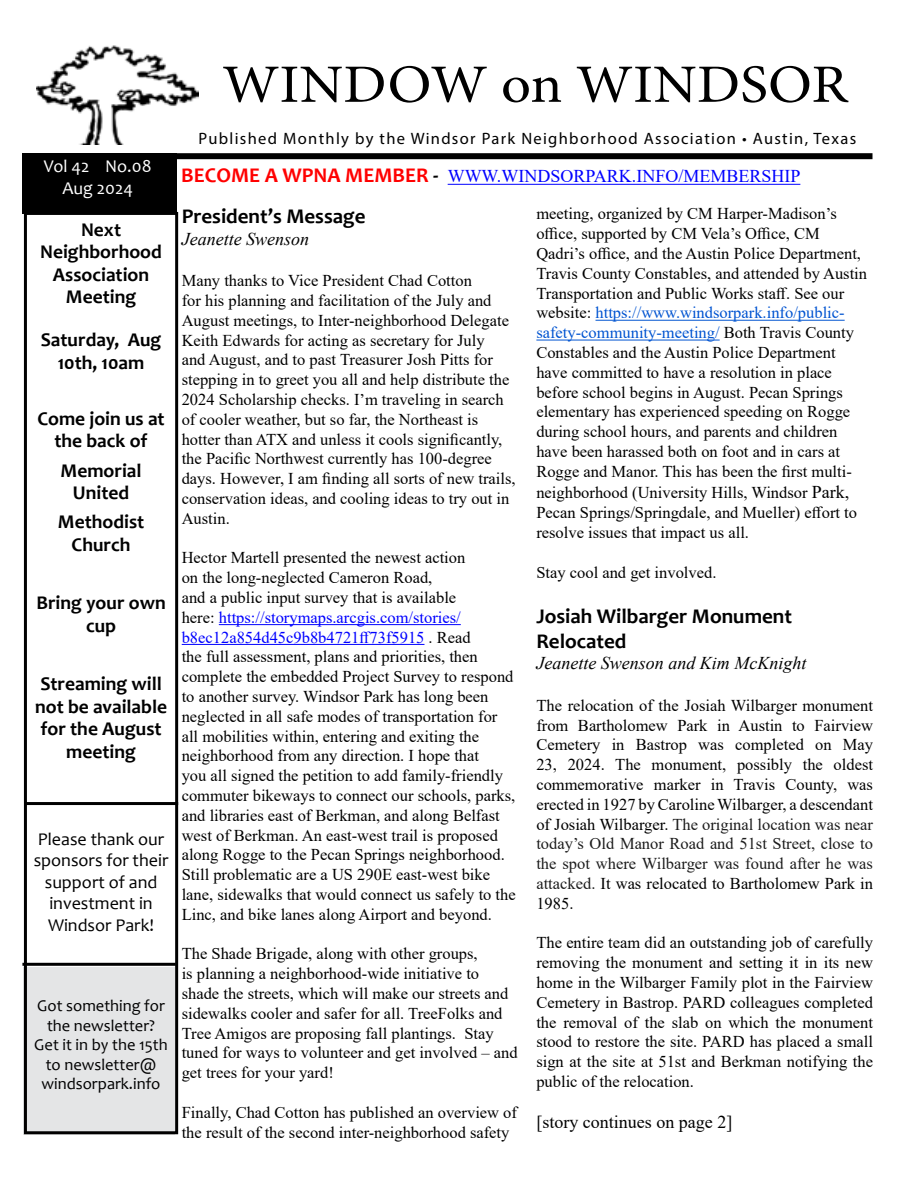
<style>
.page{position:relative;width:918px;height:1188px;background:#fff}
.page>*{position:absolute;margin:0;border:0;box-sizing:border-box;transform-origin:0 0}
.t1{font:54px "Minion Pro";color:#000;scale:1.09 1}
.t2{font:700 21px/25.2px "Candara";color:#000}
.t3{font:700 19.5px/22.5px "Candara";color:#000;text-align:center}
.t4{font:18px/21.6px "Candara";color:#000;text-align:center}
.t5{font:18px "Times New Roman";color:#00f}
.t6{font:italic 18px "Times New Roman";color:#000}
.t7{font:18px "Times New Roman";color:#000}
.t8{font:18px/21.6px "Candara";color:#fff;text-align:center}
.t9{font:16.5px/19.8px "Times New Roman";color:#000}
.t10{font:16.5px/19.5px "Candara";color:#000;text-align:center}
.t11{font:16.5px "Myriad Pro";letter-spacing:.08em;color:#000}
.s1{font-family:"Candara";font-weight:700;font-size:21px;color:#f00}
.s2{font-family:"Candara";font-weight:700;font-size:21px;color:#000}
.s3{color:#00f}
.s4{color:#0054d1}
.s5{font-size:18px}
.s6{color:#1d1d1d}
</style>
<div class="page">
<div style="left:168px;top:153px;width:705px;height:6px;background:#000"></div>
<div style="left:22px;top:153px;width:155px;height:60px;background:#000"></div>
<img style="left:36px;top:45px;width:162px;height:100px">
<svg style="left:22px;top:211px;width:157px;height:924px"></svg>
<hr style="left:25px;top:802px;width:153px;height:3px;background:#000">
<hr style="left:22px;top:963px;width:154px;height:3px;background:#000">
<hr style="left:448px;top:184px;width:352px;height:1px;background:#00f">
<hr style="left:219px;top:624px;width:242px;height:1px;background:#00f">
<hr style="left:182px;top:644px;width:242px;height:1px;background:#00f">
<hr style="left:596px;top:320px;width:249px;height:1px;background:#0054d1">
<hr style="left:536px;top:340px;width:184px;height:1px;background:#0054d1">
<p class="t8" style="left:44px;top:155px;width:109px">Vol 42 No.08<br>Aug 2024</p>
<p class="t3" style="left:40px;top:218px;width:123px">Next<br>Neighborhood<br>Association<br>Meeting</p>
<p class="t3" style="left:41px;top:328px;width:122px">Saturday, Aug<br>10th, 10am</p>
<p class="t3" style="left:37px;top:407px;width:129px">Come join us at the back of</p>
<p class="t3" style="left:61px;top:459px;width:82px">Memorial<br>United</p>
<p class="t3" style="left:58px;top:511px;width:88px">Methodist<br>Church</p>
<p class="t3" style="left:36px;top:592px;width:131px">Bring your own cup</p>
<p class="t3" style="left:35px;top:673px;width:133px">Streaming will not be available for the August meeting</p>
<p class="t4" style="left:34px;top:828px;width:136px">Please thank our sponsors for their support of and investment in<br>Windsor Park!</p>
<p class="t10" style="left:34px;top:995px;width:135px">Got something for the newsletter?<br>Get it in by the 15th to newsletter@ windsorpark.info</p>
<h1 class="t1" style="left:222px;top:48px;width:576px">WINDOW on WINDSOR</h1>
<p class="t11" style="left:199px;top:129px;width:659px">Published Monthly by the Windsor Park Neighborhood Association • Austin, Texas</p>
<p class="t5" style="left:181px;top:164px;width:621px"><span class="s1">BECOME A WPNA MEMBER</span> <span class="s2">-</span> WWW.WINDSORPARK.INFO/MEMBERSHIP</p>
<p class="t2" style="left:182px;top:204px;width:185px">President’s Message</p>
<p class="t6" style="left:182px;top:226px;width:129px">Jeanette Swenson</p>
<p class="t9" style="left:182px;top:270px;width:335px">Many thanks to Vice President Chad Cotton<br>for his planning and facilitation of the July and August meetings, to Inter-neighborhood Delegate Keith Edwards for acting as secretary for July<br>and August, and to past Treasurer Josh Pitts for stepping in to greet you all and help distribute the 2024 Scholarship checks. I’m traveling in search of cooler weather, but so far, the Northeast is hotter than ATX and unless it cools significantly, the Pacific Northwest currently has 100-degree days. However, I am finding all sorts of new trails, conservation ideas, and cooling ideas to try out in Austin.</p>
<p class="t9" style="left:182px;top:547px;width:336px">Hector Martell presented the newest action<br>on the long-neglected Cameron Road,<br>and a public input survey that is available<br>here: <span class="s3">https://storymaps.arcgis.com/stories/ b8ec12a854d45c9b8b4721ff73f5915</span> . Read<br>the full assessment, plans and priorities, then complete the embedded Project Survey to respond to another survey. Windsor Park has long been neglected in all safe modes of transportation for all mobilities within, entering and exiting the neighborhood from any direction. I hope that<br>you all signed the petition to add family-friendly commuter bikeways to connect our schools, parks, and libraries east of Berkman, and along Belfast west of Berkman. An east-west trail is proposed along Rogge to the Pecan Springs neighborhood.<br>Still problematic are a US 290E east-west bike lane, sidewalks that would connect us safely to the Linc, and bike lanes along Airport and beyond.</p>
<p class="t9" style="left:182px;top:943px;width:337px">The Shade Brigade, along with other groups,<br>is planning a neighborhood-wide initiative to shade the streets, which will make our streets and sidewalks cooler and safer for all. TreeFolks and Tree Amigos are proposing fall plantings. Stay tuned for ways to volunteer and get involved – and get trees for your yard!</p>
<p class="t9" style="left:182px;top:1102px;width:337px">Finally, Chad Cotton has published an overview of the result of the second inter-neighborhood safety</p>
<p class="t9" style="left:536px;top:203px;width:332px">meeting, organized by CM Harper-Madison’s office, supported by CM Vela’s Office, CM Qadri’s office, and the Austin Police Department, Travis County Constables, and attended by Austin Transportation and Public Works staff. See our website: <span class="s4">https://www.windsorpark.info/public&shy;safety-community-meeting/</span> Both Travis County Constables and the Austin Police Department have committed to have a resolution in place before school begins in August. Pecan Springs elementary has experienced speeding on Rogge during school hours, and parents and children have been harassed both on foot and in cars at Rogge and Manor. This has been the first multi-</p>
<p class="t9" style="left:536px;top:482px;width:322px">neighborhood (University Hills, Windsor <span class="s5">Park,<br></span>Pecan Springs/Springdale, and Mueller) effort to resolve issues that impact us all.</p>
<p class="t9" style="left:536px;top:562px;width:182px">Stay cool and get involved.</p>
<p class="t2" style="left:536px;top:603px;width:257px">Josiah Wilbarger Monument<br>Relocated</p>
<p class="t6" style="left:536px;top:651px;width:271px">Jeanette Swenson and Kim McKnight</p>
<p class="t9" style="left:536px;top:695px;width:338px;text-align:justify">The relocation of the Josiah Wilbarger monument from Bartholomew Park in Austin to Fairview Cemetery in Bastrop was completed on May 23, 2024. The monument, possibly the oldest commemorative marker in Travis County, was erected in 1927 by Caroline Wilbarger, a descendant of Josiah Wilbarger. <span class="s6">The original location was near today’s Old Manor Road and 51st Street, close to the spot where Wilbarger was found after he was attacked.</span> It was relocated to Bartholomew Park in 1985.</p>
<p class="t9" style="left:536px;top:932px;width:338px;text-align:justify">The entire team did an outstanding job of carefully removing the monument and setting it in its new home in the Wilbarger Family plot in the Fairview Cemetery in Bastrop. PARD colleagues completed the removal of the slab on which the monument stood to restore the site. PARD has placed a small sign at the site at 51st and Berkman notifying the public of the relocation.</p>
<p class="t7" style="left:536px;top:1110px;width:197px">[story continues on page 2]</p>
</div>
